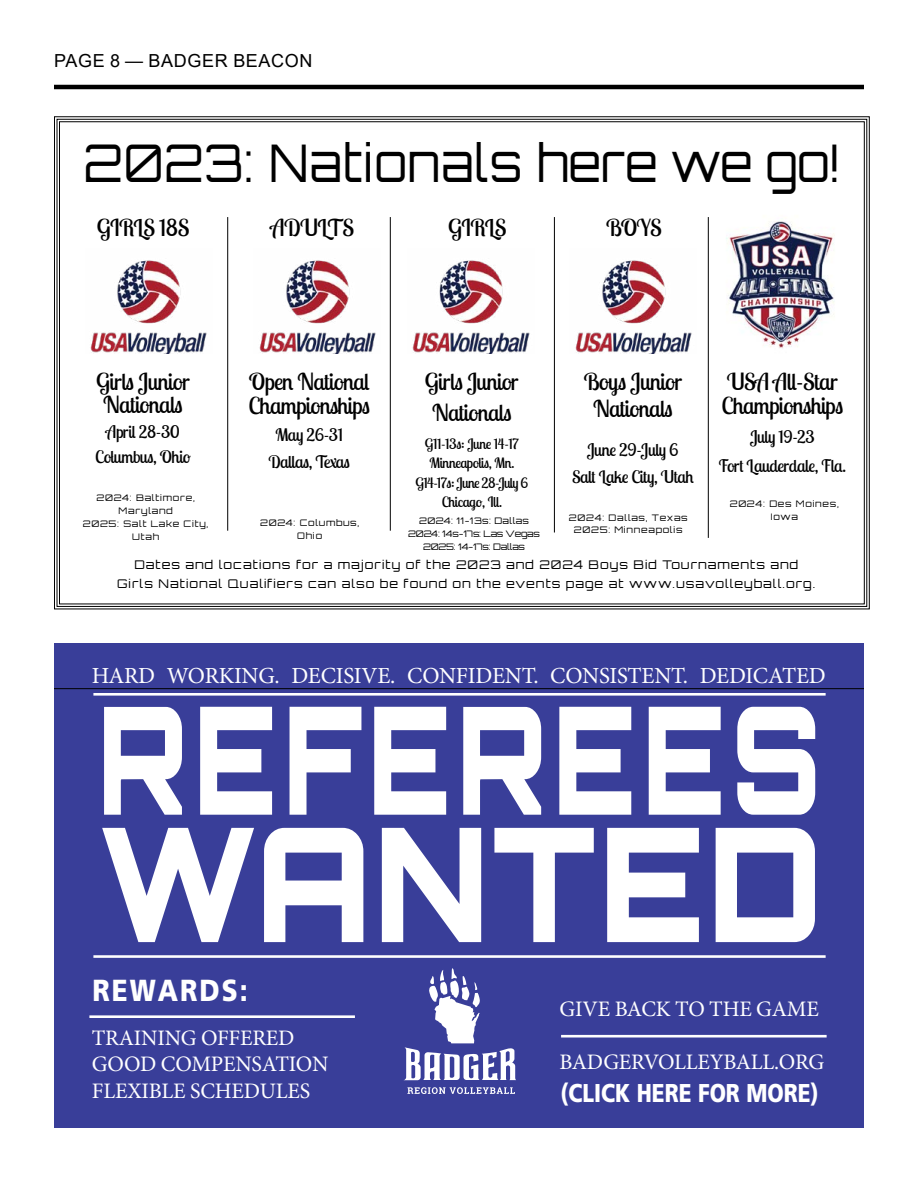
<style>
.page{position:relative;width:918px;height:1188px;background:#fff}
.page>*{position:absolute;margin:0;border:0;box-sizing:border-box;transform-origin:0 0}
.t1{font:900 158.7px "Orbitron";letter-spacing:.02em;color:#fff;scale:.87 1}
.t2{font:900 149.85px "Orbitron";letter-spacing:.06em;color:#fff;scale:.72 1}
.t3{font:52.05px "Orbitron";letter-spacing:.02em;color:#000;scale:.91 1}
.t4{font:800 30.45px "Articulate";letter-spacing:.08em;color:#fff;scale:.86 1}
.t5{font:800 25.8px "Articulate";color:#fff;scale:.81 1}
.t6{font:23.25px/24.8px "Lobster Two";letter-spacing:-.02em;color:#000;text-align:center}
.t7{font:22.95px "Minion Pro";letter-spacing:-.01em;color:#fff}
.t8{font:22.05px/26.5px "Minion Pro";letter-spacing:-.01em;color:#fff}
.t9{font:18px "Arial";letter-spacing:.035em;color:#000}
.t10{font:17.25px/28.5px "Lobster Two";letter-spacing:-.02em;color:#000;text-align:center}
.t11{font:14.25px/19.2px "Lobster Two";letter-spacing:-.02em;color:#000;text-align:center}
.t12{font:12px/18.8px "Orbitron";letter-spacing:.08em;color:#000;text-align:center;scale:1.05 1}
.t13{font:9px/12.8px "Orbitron";letter-spacing:.08em;color:#000;text-align:center;scale:1.05 1}
.t14{font:9px/12.8px "Orbitron";letter-spacing:-.02em;color:#000;text-align:center;scale:1.05 1}
</style>
<div class="page">
<svg style="left:54px;top:116px;width:816px;height:494px"></svg>
<img style="left:570px;top:248px;width:127px;height:106px">
<img style="left:408px;top:248px;width:126px;height:106px">
<img style="left:254px;top:248px;width:126px;height:106px">
<img style="left:86px;top:248px;width:126px;height:106px">
<hr style="left:708px;top:217px;width:1px;height:321px;background:#000">
<hr style="left:554px;top:217px;width:1px;height:315px;background:#000">
<hr style="left:390px;top:217px;width:1px;height:314px;background:#000">
<hr style="left:227px;top:217px;width:1px;height:314px;background:#000">
<hr style="left:54px;top:85px;width:810px;height:4px;background:#000">
<div style="left:54px;top:644px;width:810px;height:484px;background:#393e99"></div>
<svg style="left:407px;top:1087px;width:108px;height:7px"></svg>
<svg style="left:404px;top:968px;width:112px;height:112px"></svg>
<hr style="left:561px;top:1035px;width:266px;height:3px;background:#fff">
<hr style="left:89px;top:1015px;width:266px;height:3px;background:#fff">
<hr style="left:93px;top:693px;width:733px;height:3px;background:#fff">
<hr style="left:93px;top:955px;width:733px;height:3px;background:#fff">
<hr style="left:54px;top:688px;width:810px;height:1px;background:#000">
<img style="left:715px;top:204px;width:137px;height:153px">
<h3 class="t9" style="left:54px;top:48px;width:260px">PAGE 8 — BADGER BEACON</h3>
<h3 class="t3" style="left:84px;top:130px;width:833px">2023: Nationals here we go!</h3>
<h3 class="t6" style="left:606px;top:215px;width:57px">BOYS</h3>
<h3 class="t6" style="left:97px;top:215px;width:94px">GIRLS 18S</h3>
<h3 class="t6" style="left:271px;top:215px;width:85px">ADULTS</h3>
<h3 class="t6" style="left:448px;top:215px;width:60px">GIRLS</h3>
<h3 class="t6" style="left:96px;top:369px;width:95px;line-height:23.1px">Girls Junior<br>Nationals</h3>
<h3 class="t10" style="left:95px;top:419px;width:96px;line-height:25.3px">April 28-30<br>Columbus, Ohio</h3>
<h3 class="t6" style="left:425px;top:365px;width:95px;line-height:31.2px">Girls Junior<br>Nationals</h3>
<p class="t11" style="left:415px;top:434px;width:114px">G11-13s: June 14-17<br>Minneapolis, Mn.<br>G14-17s: June 28-July 6<br>Chicago, Ill.</p>
<h3 class="t6" style="left:248px;top:369px;width:123px;line-height:24px;text-align:left">Open National<br>Championships</h3>
<h3 class="t10" style="left:268px;top:421px;width:83px;line-height:27.2px">May 26-31<br>Dallas, Texas</h3>
<h3 class="t6" style="left:584px;top:367px;width:100px;line-height:27.2px">Boys Junior<br>Nationals</h3>
<h3 class="t10" style="left:572px;top:436px;width:123px;line-height:27.3px">June 29-July 6<br>Salt Lake City, Utah</h3>
<h3 class="t6" style="left:721px;top:369px;width:123px;text-align:left">USA All-Star<br>Championships</h3>
<h3 class="t10" style="left:719px;top:422px;width:129px">July 19-23<br>Fort Lauderdale, Fla.</h3>
<p class="t13" style="left:83px;top:492px;width:121px">2024: Baltimore,<br>Maryland<br>2025: Salt Lake City,<br>Utah</p>
<p class="t12" style="left:117px;top:555px;width:667px">Dates and locations for a majority of the 2023 and 2024 Boys Bid Tournaments and<br>Girls National Qualifiers can also be found on the events page at www.usavolleyball.org.</p>
<p class="t13" style="left:730px;top:498px;width:105px">2024: Des Moines,</p>
<p class="t13" style="left:569px;top:511px;width:115px">2024: Dallas, Texas</p>
<p class="t13" style="left:771px;top:510px;width:27px">Iowa</p>
<p class="t13" style="left:574px;top:524px;width:105px">2025: Minneapolis</p>
<p class="t14" style="left:408px;top:514px;width:127px">2024: 11-13s: Dallas<br>2024: 14s-17s: Las Vegas<br>2025: 14-17s: Dallas</p>
<p class="t13" style="left:260px;top:516px;width:96px">2024: Columbus,<br>Ohio</p>
<h3 class="t7" style="left:92px;top:660px;width:735px">HARD WORKING. DECISIVE. CONFIDENT. CONSISTENT. DEDICATED</h3>
<h2 class="t2" style="left:98px;top:669px;width:1005px">REFEREES</h2>
<h1 class="t1" style="left:97px;top:788px;width:835px">WANTED</h1>
<h3 class="t4" style="left:92px;top:972px;width:182px">REWARDS:</h3>
<h3 class="t8" style="left:92px;top:1025px;width:238px">TRAINING OFFERED<br>GOOD COMPENSATION<br>FLEXIBLE SCHEDULES</h3>
<h3 class="t8" style="left:560px;top:996px;width:261px">GIVE BACK TO THE GAME</h3>
<h3 class="t8" style="left:560px;top:1049px;width:266px">BADGERVOLLEYBALL.ORG</h3>
<h3 class="t5" style="left:560px;top:1077px;width:320px">(CLICK HERE FOR MORE)</h3>
</div>
